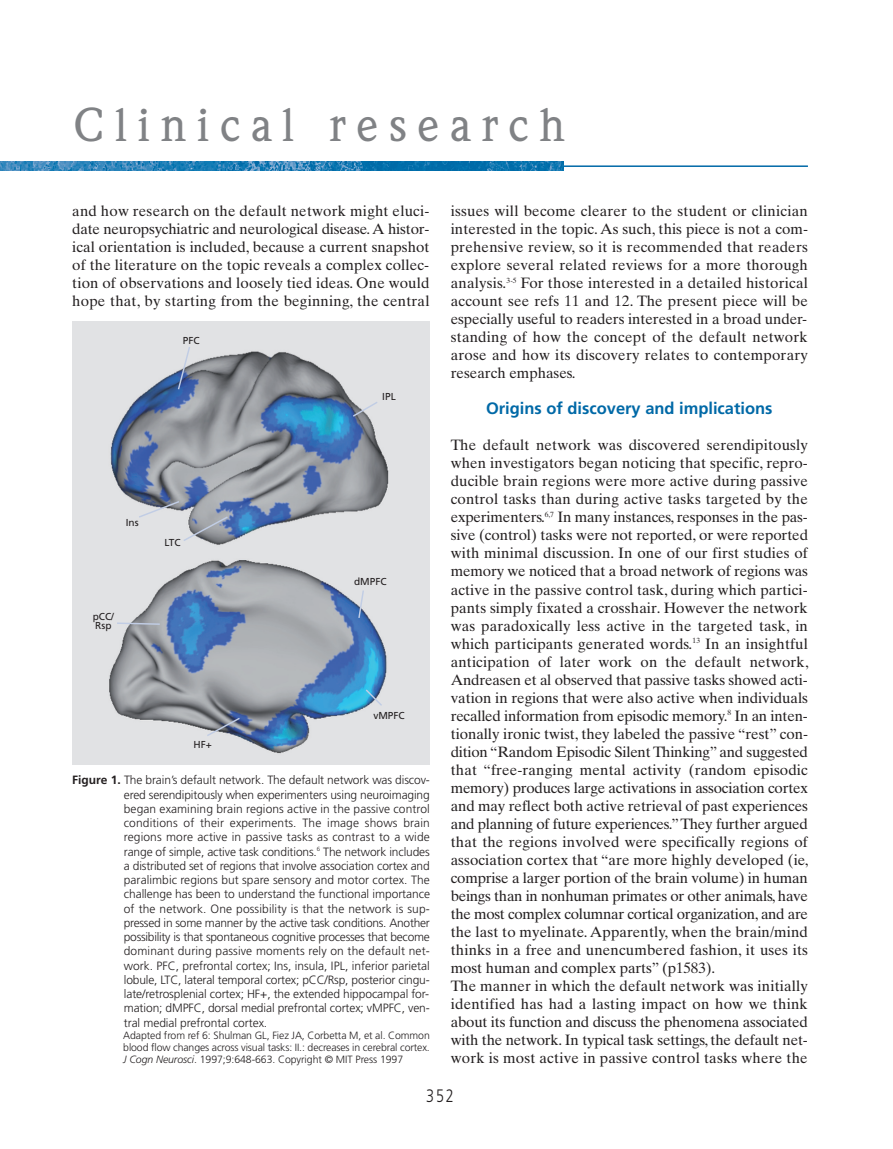
<style>
.page{position:relative;width:893px;height:1149px;background:#fff}
.page>*{position:absolute;margin:0;border:0;box-sizing:border-box;transform-origin:0 0}
.t1{font:500 46.5px "Weidemann";letter-spacing:.22em;color:#808285}
.t2{font:300 18px "Frutiger";color:#231f20;scale:.8 1}
.t3{font:700 16.5px "Frutiger";color:#0069a7}
.t4{font:15px/18px "Times Ten";letter-spacing:.005em;color:#231f20;text-align:justify}
.t5{font:300 12px/14.2px "Frutiger";letter-spacing:-.01em;color:#231f20;text-align:justify}
.t6{font:300 10.5px/12px "Frutiger";letter-spacing:-.005em;color:#231f20;text-align:justify}
.t7{font:10.05px/9.1px "Frutiger";color:#231f20}
.s1{font-weight:700}
.s2{font-style:italic}
</style>
<div class="page">
<hr style="left:393px;top:165px;width:415px;height:2px;background:#0069a7">
<img style="left:0;top:161px;width:564px;height:10px">
<div style="left:72px;top:320px;width:358px;height:444px;background:#e1e2e4"></div>
<img style="left:109px;top:351px;width:280px;height:403px">
<svg style="left:177px;top:347px;width:14px;height:44px"></svg>
<svg style="left:351px;top:400px;width:28px;height:18px"></svg>
<svg style="left:137px;top:499px;width:92px;height:43px"></svg>
<svg style="left:116px;top:621px;width:45px;height:4px"></svg>
<svg style="left:357px;top:588px;width:8px;height:31px"></svg>
<svg style="left:205px;top:716px;width:36px;height:21px"></svg>
<svg style="left:364px;top:687px;width:20px;height:20px"></svg>
<h1 class="t1" style="left:74px;top:108px;width:493px">Clinical research</h1>
<p class="t4" style="left:72px;top:203px;width:359px">and how research on the default network might eluci&shy;date neuropsychiatric and neurological disease. A histor&shy;ical orientation is included, because a current snapshot of the literature on the topic reveals a complex collec&shy;tion of observations and loosely tied ideas. One would hope that, by starting from the beginning, the central</p>
<p class="t4" style="left:451px;top:203px;width:359px">issues will become clearer to the student or clinician interested in the topic. As such, this piece is not a com&shy;prehensive review, so it is recommended that readers explore several related reviews for a more thorough analysis.<sup>3-5</sup> For those interested in a detailed historical account see refs 11 and 12. The present piece will be especially useful to readers interested in a broad under&shy;standing of how the concept of the default network arose and how its discovery relates to contemporary research emphases.</p>
<p class="t3" style="left:486px;top:402px;width:288px">Origins of discovery and implications</p>
<p class="t4" style="left:451px;top:437px;width:359px;text-align:left">The default network was discovered serendipitously when investigators began noticing that specific, repro&shy;ducible brain regions were more active during passive control tasks than during active tasks targeted by the experimenters.<sup>6,7</sup> In many instances, responses in the pas&shy;sive (control) tasks were not reported, or were reported with minimal discussion. In one of our first studies of memory we noticed that a broad network of regions was active in the passive control task, during which partici&shy;pants simply fixated a crosshair. However the network was paradoxically less active in the targeted task, in which participants generated words.<sup>13</sup> In an insightful anticipation of later work on the default network, Andreasen et al observed that passive tasks showed acti&shy;vation in regions that were also active when individuals recalled information from episodic memory.<sup>8</sup> In an inten&shy;tionally ironic twist, they labeled the passive “rest” con&shy;dition “Random Episodic Silent Thinking” and suggested that “free-ranging mental activity (random episodic memory) produces large activations in association cortex and may reflect both active retrieval of past experiences and planning of future experiences.” They further argued that the regions involved were specifically regions of association cortex that “are more highly developed (ie, comprise a larger portion of the brain volume) in human beings than in nonhuman primates or other animals, have the most complex columnar cortical organization, and are the last to myelinate. Apparently, when the brain/mind thinks in a free and unencumbered fashion, it uses its most human and complex parts” (p1583).<br>The manner in which the default network was initially identified has had a lasting impact on how we think about its function and discuss the phenomena associated with the network. In typical task settings, the default net&shy;work is most active in passive control tasks where the</p>
<p class="t2" style="left:426px;top:1088px;width:36px">352</p>
<p class="t7" style="left:183px;top:337px;width:18px">PFC</p>
<p class="t7" style="left:382px;top:392px;width:15px">IPL</p>
<p class="t7" style="left:126px;top:518px;width:14px">Ins</p>
<p class="t7" style="left:164px;top:538px;width:18px">LTC</p>
<p class="t7" style="left:354px;top:578px;width:34px">dMPFC</p>
<p class="t7" style="left:93px;top:612px;width:23px">pCC/<br>Rsp</p>
<p class="t7" style="left:373px;top:711px;width:33px">vMPFC</p>
<p class="t7" style="left:194px;top:740px;width:20px">HF+</p>
<p class="t5" style="left:124px;top:773px;width:308px;text-indent:-52px"><span class="s1">Figure 1.</span> The brain’s default network. The default network was discov&shy;ered serendipitously when experimenters using neuroimaging began examining brain regions active in the passive control conditions of their experiments. The image shows brain regions more active in passive tasks as contrast to a wide range of simple, active task conditions.<sup>6</sup> The network includes a distributed set of regions that involve association cortex and paralimbic regions but spare sensory and motor cortex. The challenge has been to understand the functional importance of the network. One possibility is that the network is sup&shy;pressed in some manner by the active task conditions. Another possibility is that spontaneous cognitive processes that become dominant during passive moments rely on the default net&shy;work. PFC, prefrontal cortex; Ins, insula, IPL, inferior parietal lobule, LTC, lateral temporal cortex; pCC/Rsp, posterior cingu&shy;late/retrosplenial cortex; HF+, the extended hippocampal for&shy;mation; dMPFC, dorsal medial prefrontal cortex; vMPFC, ven&shy;tral medial prefrontal cortex.</p>
<p class="t6" style="left:123px;top:1029px;width:308px">Adapted from ref 6: Shulman GL, Fiez JA, Corbetta M, et al. Common blood flow changes across visual tasks: II.: decreases in cerebral cortex.<br><span class="s2">J Cogn Neurosci</span>. 1997;9:648-663. Copyright © MIT Press 1997</p>
</div>
